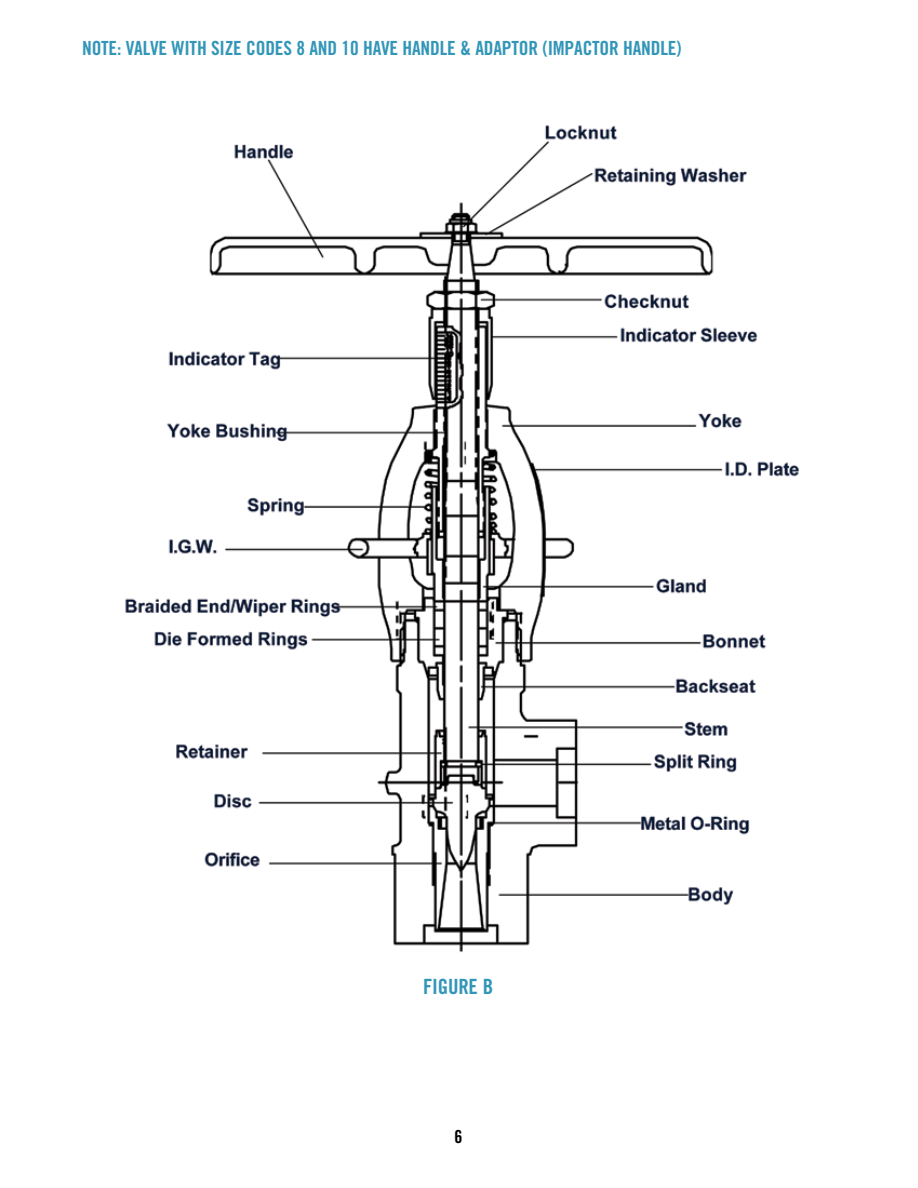
<style>
.page{position:relative;width:918px;height:1188px;background:#fff}
.page>*{position:absolute;margin:0;border:0;box-sizing:border-box;transform-origin:0 0}
.t1{font:21px "Trade Gothic Bold Cond Twenty";letter-spacing:-.01em;color:#3296b8}
.t2{font:19.5px "Trade Gothic Bold Cond Twenty";letter-spacing:-.01em;color:#3296b8}
.t3{font:18px "Trade Gothic Bold Cond Twenty";color:#000}
</style>
<div class="page">
<img style="left:125px;top:125px;width:674px;height:827px">
<p class="t2" style="left:82px;top:37px;width:601px">NOTE: VALVE WITH SIZE CODES 8 AND 10 HAVE HANDLE &amp; ADAPTOR (IMPACTOR HANDLE)</p>
<p class="t1" style="left:423px;top:973px;width:72px">FIGURE B</p>
<p class="t3" style="left:454px;top:1126px;width:9px">6</p>
</div>
